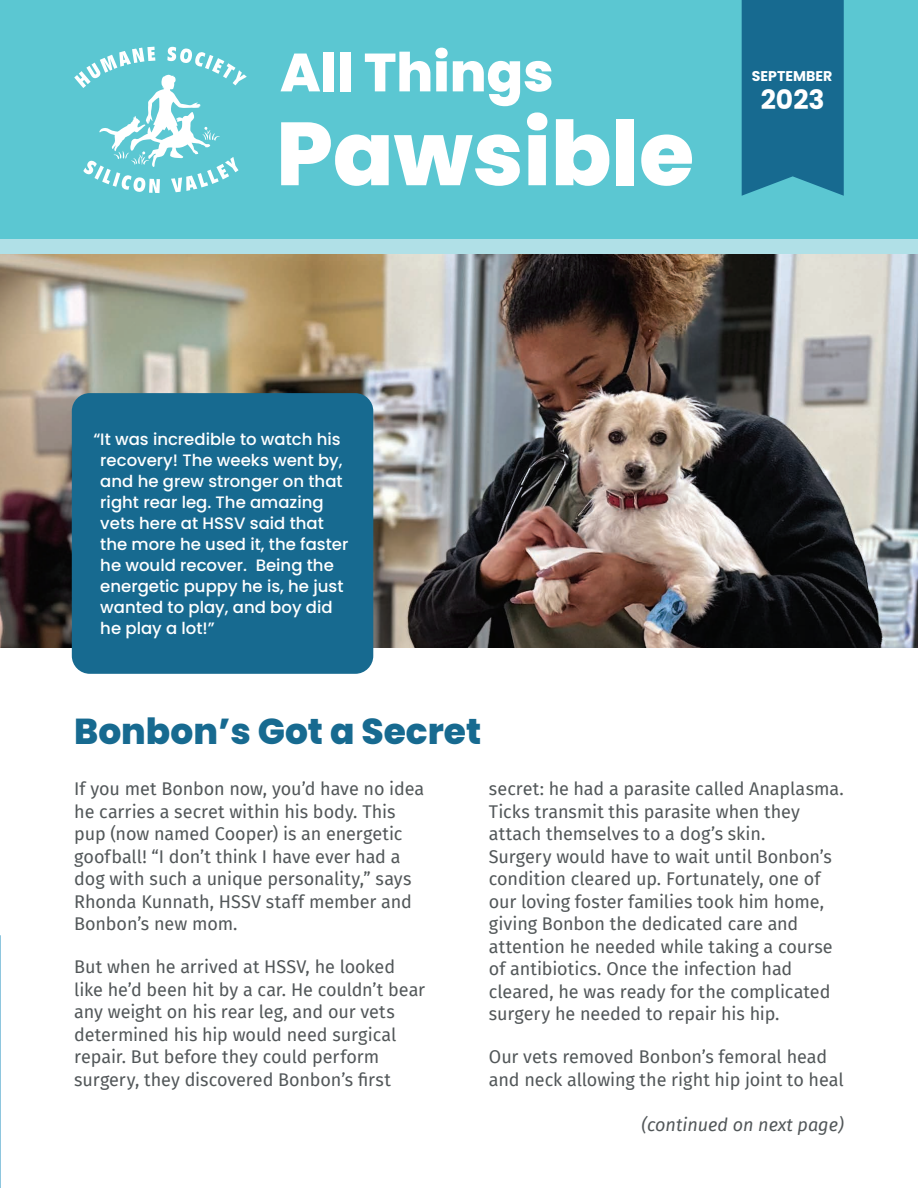
<style>
.page{position:relative;width:918px;height:1188px;background:#fff}
.page>*{position:absolute;margin:0;border:0;box-sizing:border-box;transform-origin:0 0}
.t1{font:800 89.25px "Poppins";color:#fff}
.t2{font:800 53.7px "Poppins";color:#fff}
.t3{font:800 36px "Poppins";color:#176a90}
.t4{font:700 26.7px "Poppins";color:#fff}
.t5{font:18px/22.5px "Fira Sans";letter-spacing:-.005em;color:#525759}
.t6{font:italic 18px "Fira Sans";color:#525759}
.t7{font:500 16.5px/21px "Poppins";color:#fff}
.t8{font:700 14.1px "Poppins";color:#fff}
</style>
<div class="page">
<div style="left:0;top:0;width:918px;height:240px;background:#5bc7d2"></div>
<div style="left:0;top:240px;width:918px;height:15px;background:#b0e0e7"></div>
<svg style="left:74px;top:47px;width:173px;height:146px"></svg>
<div style="left:742px;top:0;width:102px;height:196px;background:#176a90"></div>
<img style="left:0;top:255px;width:918px;height:392px">
<div style="left:72px;top:393px;width:301px;height:281px;background:#176a90;border-radius:18px"></div>
<h2 class="t2" style="left:280px;top:48px;width:275px">All Things</h2>
<h1 class="t1" style="left:276px;top:112px;width:419px">Pawsible</h1>
<p class="t8" style="left:752px;top:70px;width:82px">SEPTEMBER</p>
<h3 class="t4" style="left:761px;top:88px;width:65px">2023</h3>
<p class="t7" style="left:100px;top:430px;width:250px;text-indent:-7px">“ It was incredible to watch his recovery! The weeks went by, and he grew stronger on that right rear leg. The amazing vets here at HSSV said that the more he used it, the faster he would recover. Being the energetic puppy he is, he just wanted to play, and boy did he play a lot!”</p>
<h3 class="t3" style="left:74px;top:715px;width:408px">Bonbon’s Got a Secret</h3>
<p class="t5" style="left:74px;top:778px;width:352px">If you met Bonbon now, you’d have no idea he carries a secret within his body. This pup (now named Cooper) is an energetic goofball! “I don’t think I have ever had a dog with such a unique personality,” says Rhonda Kunnath, HSSV staff member and Bonbon’s new mom.</p>
<p class="t5" style="left:74px;top:955px;width:353px">But when he arrived at HSSV, he looked like he’d been hit by a car. He couldn’t bear any weight on his rear leg, and our vets determined his hip would need surgical repair. But before they could perform surgery, they discovered Bonbon’s first</p>
<p class="t5" style="left:489px;top:778px;width:356px">secret: he had a parasite called Anaplasma.<br>Ticks transmit this parasite when they attach themselves to a dog’s skin.<br>Surgery would have to wait until Bonbon’s condition cleared up. Fortunately, one of our loving foster families took him home, giving Bonbon the dedicated care and attention he needed while taking a course of antibiotics. Once the infection had cleared, he was ready for the complicated surgery he needed to repair his hip.</p>
<p class="t5" style="left:489px;top:1045px;width:356px">Our vets removed Bonbon’s femoral head and neck allowing the right hip joint to heal</p>
<p class="t6" style="left:641px;top:1112px;width:204px">(continued on next page)</p>
</div>
